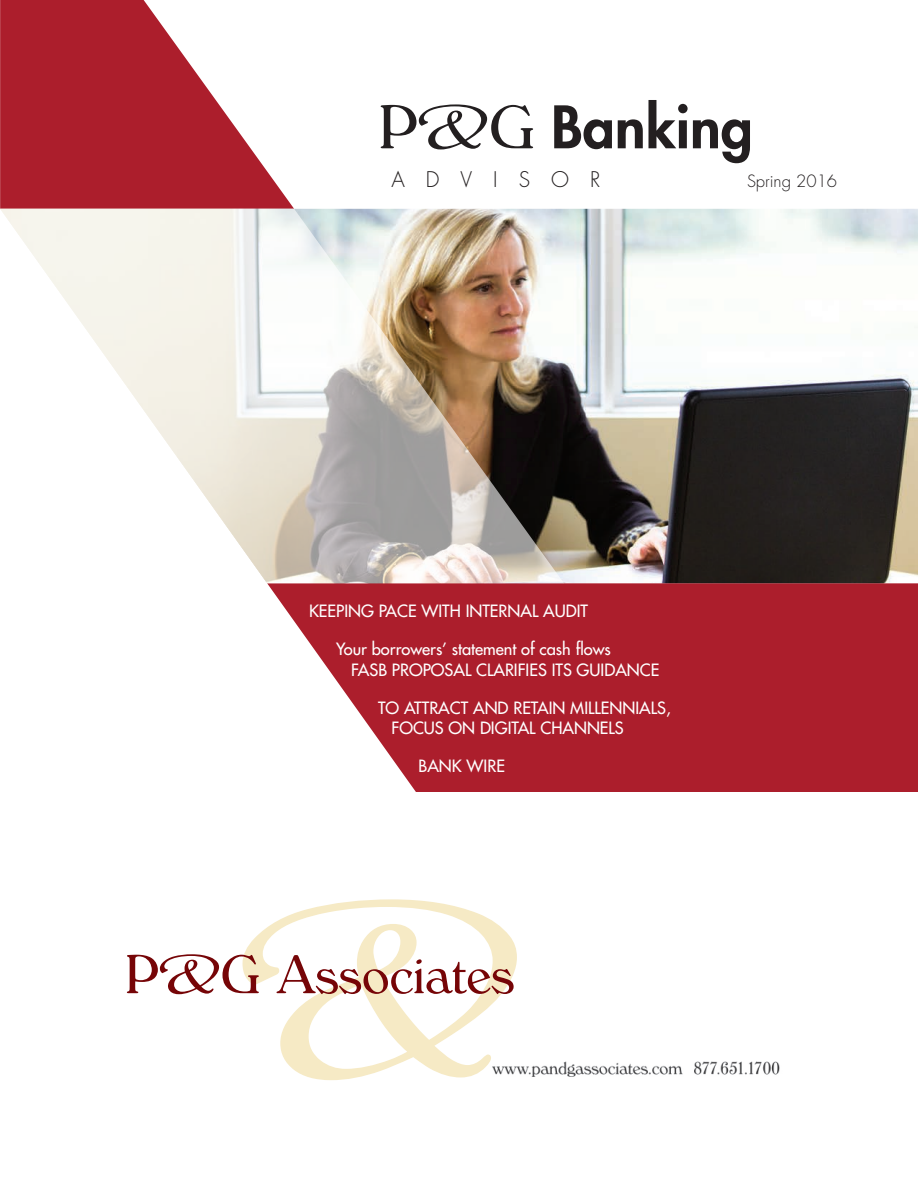
<style>
.page{position:relative;width:918px;height:1188px;background:#fff}
.page>*{position:absolute;margin:0;border:0;box-sizing:border-box;transform-origin:0 0}
.t1{font:800 57px "Futura Std";color:#231f20}
.t2{font:300 21px "Futura Std";letter-spacing:1em;color:#231f20}
.t3{font:500 16.5px/21.3px "Futura Std";color:#fff}
.t4{font:300 16.5px "Futura Std";color:#231f20}
.s1{font-family:"Windsor D";font-weight:400;font-size:64.5px}
</style>
<div class="page">
<svg style="left:0;top:0;width:294px;height:209px;fill:#ac1e2c"></svg>
<svg style="left:267px;top:583px;width:651px;height:209px;background:#b53844"></svg>
<img style="left:564px;top:209px;width:354px;height:374px">
<svg style="left:0;top:209px;width:564px;height:374px"></svg>
<img style="left:517px;top:1061px;width:263px;height:16px">
<svg style="left:244px;top:899px;width:273px;height:181px"></svg>
<svg style="left:127px;top:954px;width:132px;height:40px"></svg>
<svg style="left:277px;top:955px;width:237px;height:39px"></svg>
<h1 class="t1" style="left:378px;top:91px;width:376px"><span class="s1">P&amp;G</span> Banking</h1>
<p class="t2" style="left:392px;top:167px;width:210px">ADVISOR</p>
<p class="t4" style="left:747px;top:171px;width:92px">Spring 2016</p>
<p class="t3" style="left:309px;top:601px;width:281px">KEEPING PACE WITH INTERNAL AUDIT</p>
<p class="t3" style="left:351px;top:638px;width:310px;text-indent:-15px">Your borrowers’ statement of cash flows<br>FASB PROPOSAL CLARIFIES ITS GUIDANCE</p>
<p class="t3" style="left:392px;top:698px;width:281px;line-height:19.8px;text-indent:-13px">TO ATTRACT AND RETAIN MILLENNIALS,<br>FOCUS ON DIGITAL CHANNELS</p>
<p class="t3" style="left:419px;top:755px;width:88px">BANK WIRE</p>
</div>
